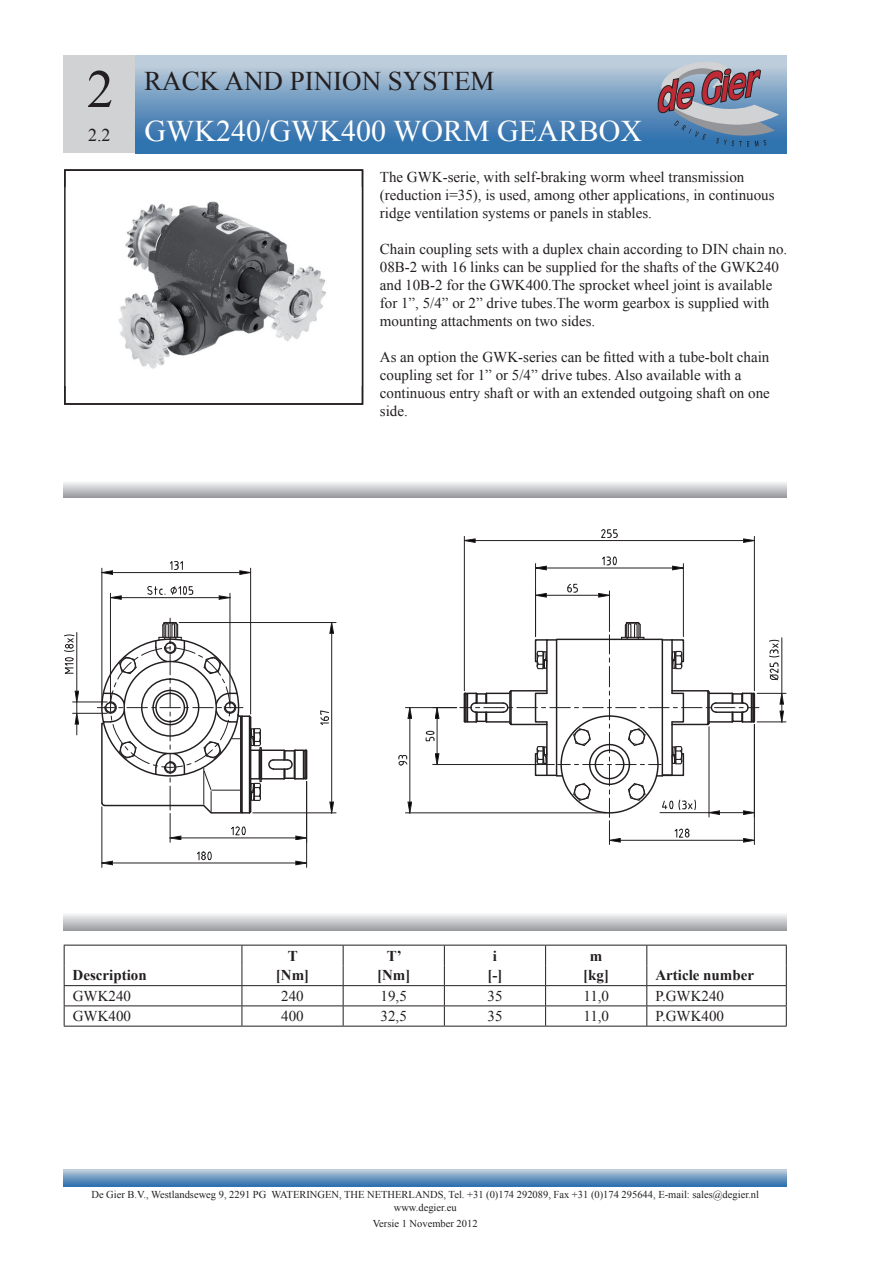
<style>
.page{position:relative;width:893px;height:1263px;background:#fff}
.page>*{position:absolute;margin:0;border:0;box-sizing:border-box;transform-origin:0 0}
.t1{font:54px "Times New Roman";color:#231f20}
.t2{font:30px "Times New Roman";color:#fff}
.t3{font:27px "Times New Roman";color:#231f20}
.t4{font:18px "Times New Roman";color:#231f20}
.t5{font:15px/18px "Times New Roman";color:#231f20}
.t6{font:700 15px "Times New Roman";color:#231f20}
.t7{font:10.5px/12.6px "Times New Roman";color:#231f20;text-align:center}
</style>
<div class="page">
<svg style="left:64px;top:1169px;width:723px;height:17px;background:#769ec3"></svg>
<div style="left:64px;top:55px;width:72px;height:98px;background:#d1d2d4"></div>
<div style="left:135px;top:55px;width:652px;height:98px;background:linear-gradient(to bottom,#c6d1dc,#1e66a8)"></div>
<svg style="left:657px;top:60px;width:122px;height:87px;background:#878da4"></svg>
<svg style="left:64px;top:914px;width:723px;height:16px;background:#c7c8cb"></svg>
<svg style="left:64px;top:482px;width:723px;height:15px;background:#c6c7ca"></svg>
<hr style="left:64px;top:945px;width:178px;height:1px;background:#231f20">
<hr style="left:242px;top:945px;width:101px;height:1px;background:#231f20">
<hr style="left:343px;top:945px;width:101px;height:1px;background:#231f20">
<hr style="left:444px;top:945px;width:102px;height:1px;background:#231f20">
<hr style="left:546px;top:945px;width:101px;height:1px;background:#231f20">
<hr style="left:647px;top:945px;width:140px;height:1px;background:#231f20">
<hr style="left:64px;top:985px;width:178px;height:1px;background:#231f20">
<hr style="left:242px;top:985px;width:101px;height:1px;background:#231f20">
<hr style="left:343px;top:985px;width:101px;height:1px;background:#231f20">
<hr style="left:444px;top:985px;width:102px;height:1px;background:#231f20">
<hr style="left:546px;top:985px;width:101px;height:1px;background:#231f20">
<hr style="left:647px;top:985px;width:140px;height:1px;background:#231f20">
<hr style="left:64px;top:1005px;width:178px;height:1px;background:#231f20">
<hr style="left:242px;top:1005px;width:101px;height:1px;background:#231f20">
<hr style="left:343px;top:1005px;width:101px;height:1px;background:#231f20">
<hr style="left:444px;top:1005px;width:102px;height:1px;background:#231f20">
<hr style="left:546px;top:1005px;width:101px;height:1px;background:#231f20">
<hr style="left:647px;top:1005px;width:140px;height:1px;background:#231f20">
<hr style="left:64px;top:1026px;width:178px;height:1px;background:#231f20">
<hr style="left:242px;top:1026px;width:101px;height:1px;background:#231f20">
<hr style="left:343px;top:1026px;width:101px;height:1px;background:#231f20">
<hr style="left:444px;top:1026px;width:102px;height:1px;background:#231f20">
<hr style="left:546px;top:1026px;width:101px;height:1px;background:#231f20">
<hr style="left:647px;top:1026px;width:140px;height:1px;background:#231f20">
<svg style="left:64px;top:945px;width:1px;height:81px"></svg>
<svg style="left:242px;top:945px;width:1px;height:81px"></svg>
<svg style="left:343px;top:945px;width:1px;height:81px"></svg>
<svg style="left:444px;top:945px;width:1px;height:81px"></svg>
<svg style="left:545px;top:945px;width:1px;height:81px"></svg>
<svg style="left:646px;top:945px;width:1px;height:81px"></svg>
<svg style="left:786px;top:945px;width:1px;height:81px"></svg>
<hr style="left:306px;top:781px;width:1px;height:86px;background:#231f20">
<hr style="left:101px;top:807px;width:1px;height:60px;background:#231f20">
<hr style="left:113px;top:862px;width:183px;height:1px;background:#231f20">
<svg style="left:296px;top:861px;width:11px;height:4px"></svg>
<svg style="left:102px;top:861px;width:11px;height:4px"></svg>
<svg style="left:197px;top:851px;width:15px;height:10px"></svg>
<svg style="left:97px;top:618px;width:212px;height:224px"></svg>
<div style="left:259px;top:747px;width:3px;height:35px;border:1px solid #231f20"></div>
<hr style="left:253px;top:812px;width:83px;height:1px;background:#231f20">
<hr style="left:179px;top:622px;width:157px;height:1px;background:#231f20">
<hr style="left:331px;top:633px;width:1px;height:169px;background:#231f20">
<svg style="left:330px;top:802px;width:4px;height:11px"></svg>
<svg style="left:330px;top:623px;width:4px;height:10px"></svg>
<svg style="left:320px;top:710px;width:10px;height:15px"></svg>
<hr style="left:229px;top:593px;width:1px;height:111px;background:#231f20">
<hr style="left:110px;top:593px;width:1px;height:111px;background:#231f20">
<hr style="left:121px;top:597px;width:98px;height:1px;background:#231f20">
<svg style="left:219px;top:596px;width:11px;height:3px"></svg>
<svg style="left:111px;top:596px;width:10px;height:3px"></svg>
<svg style="left:147px;top:586px;width:47px;height:9px"></svg>
<hr style="left:250px;top:568px;width:1px;height:146px;background:#231f20">
<hr style="left:101px;top:568px;width:1px;height:136px;background:#231f20">
<hr style="left:113px;top:572px;width:127px;height:1px;background:#231f20">
<svg style="left:240px;top:570px;width:11px;height:5px"></svg>
<svg style="left:102px;top:570px;width:11px;height:5px"></svg>
<svg style="left:169px;top:561px;width:14px;height:9px"></svg>
<hr style="left:73px;top:701px;width:34px;height:1px;background:#231f20">
<hr style="left:73px;top:713px;width:34px;height:1px;background:#231f20">
<hr style="left:76px;top:632px;width:1px;height:59px;background:#231f20">
<svg style="left:75px;top:691px;width:4px;height:44px"></svg>
<svg style="left:64px;top:635px;width:11px;height:39px"></svg>
<hr style="left:683px;top:564px;width:1px;height:73px;background:#231f20">
<hr style="left:535px;top:564px;width:1px;height:73px;background:#231f20">
<hr style="left:546px;top:567px;width:127px;height:1px;background:#231f20">
<svg style="left:672px;top:566px;width:12px;height:4px"></svg>
<svg style="left:536px;top:566px;width:10px;height:4px"></svg>
<svg style="left:602px;top:556px;width:15px;height:10px"></svg>
<hr style="left:754px;top:536px;width:1px;height:155px;background:#231f20">
<hr style="left:464px;top:536px;width:1px;height:155px;background:#231f20">
<hr style="left:475px;top:540px;width:269px;height:1px;background:#231f20">
<svg style="left:743px;top:539px;width:12px;height:3px"></svg>
<svg style="left:464px;top:539px;width:11px;height:3px"></svg>
<svg style="left:601px;top:529px;width:17px;height:9px"></svg>
<hr style="left:405px;top:812px;width:201px;height:1px;background:#231f20">
<hr style="left:405px;top:707px;width:52px;height:1px;background:#231f20">
<hr style="left:409px;top:718px;width:1px;height:84px;background:#231f20">
<svg style="left:408px;top:802px;width:4px;height:11px"></svg>
<svg style="left:408px;top:707px;width:4px;height:12px"></svg>
<svg style="left:398px;top:754px;width:10px;height:12px"></svg>
<hr style="left:609px;top:591px;width:1px;height:40px;background:#231f20">
<hr style="left:546px;top:595px;width:53px;height:1px;background:#231f20">
<svg style="left:536px;top:593px;width:10px;height:4px"></svg>
<svg style="left:598px;top:593px;width:11px;height:4px"></svg>
<svg style="left:567px;top:583px;width:11px;height:10px"></svg>
<hr style="left:249px;top:716px;width:1px;height:97px;background:#231f20">
<hr style="left:241px;top:716px;width:2px;height:97px;background:#231f20">
<svg style="left:425px;top:621px;width:361px;height:223px"></svg>
<hr style="left:671px;top:640px;width:2px;height:53px;background:#231f20">
<img style="left:118px;top:201px;width:208px;height:168px">
<div style="left:64px;top:169px;width:299px;height:236px;border:2px solid #231f20"></div>
<h1 class="t1" style="left:87px;top:53px;width:28px">2</h1>
<p class="t4" style="left:88px;top:123px;width:24px">2.2</p>
<h3 class="t3" style="left:144px;top:63px;width:352px">RACK AND PINION SYSTEM</h3>
<h2 class="t2" style="left:144px;top:110px;width:499px">GWK240/GWK400 WORM GEARBOX</h2>
<p class="t5" style="left:380px;top:167px;width:396px">The GWK-serie, with self-braking worm wheel transmission (reduction i=35), is used, among other applications, in continuous ridge ventilation systems or panels in stables.</p>
<p class="t5" style="left:380px;top:239px;width:409px">Chain coupling sets with a duplex chain according to DIN chain no.<br>08B-2 with 16 links can be supplied for the shafts of the GWK240 and 10B-2 for the GWK400.The sprocket wheel joint is available for 1”, 5/4” or 2” drive tubes.The worm gearbox is supplied with mounting attachments on two sides.</p>
<p class="t5" style="left:380px;top:347px;width:391px">As an option the GWK-series can be fitted with a tube-bolt chain coupling set for 1” or 5/4” drive tubes. Also available with a continuous entry shaft or with an extended outgoing shaft on one side.</p>
<p class="t6" style="left:288px;top:945px;width:12px">T</p>
<p class="t6" style="left:387px;top:945px;width:17px">T’</p>
<p class="t6" style="left:493px;top:945px;width:6px">i</p>
<p class="t6" style="left:590px;top:945px;width:14px">m</p>
<p class="t6" style="left:73px;top:965px;width:76px">Description</p>
<p class="t6" style="left:276px;top:965px;width:35px">[Nm]</p>
<p class="t6" style="left:377px;top:965px;width:35px">[Nm]</p>
<p class="t6" style="left:487px;top:965px;width:16px">[-]</p>
<p class="t6" style="left:583px;top:965px;width:27px">[kg]</p>
<p class="t6" style="left:655px;top:965px;width:100px">Article number</p>
<p class="t5" style="left:73px;top:987px;width:60px">GWK240</p>
<p class="t5" style="left:281px;top:987px;width:24px">240</p>
<p class="t5" style="left:381px;top:987px;width:28px">19,5</p>
<p class="t5" style="left:487px;top:987px;width:16px">35</p>
<p class="t5" style="left:583px;top:987px;width:27px">11,0</p>
<p class="t5" style="left:655px;top:987px;width:70px">P.GWK240</p>
<p class="t5" style="left:73px;top:1007px;width:60px">GWK400</p>
<p class="t5" style="left:281px;top:1007px;width:24px">400</p>
<p class="t5" style="left:381px;top:1007px;width:28px">32,5</p>
<p class="t5" style="left:487px;top:1007px;width:16px">35</p>
<p class="t5" style="left:583px;top:1007px;width:27px">11,0</p>
<p class="t5" style="left:655px;top:1007px;width:70px">P.GWK400</p>
<p class="t7" style="left:91px;top:1188px;width:669px">De Gier B.V., Westlandseweg 9, 2291 PG WATERINGEN, THE NETHERLANDS, Tel. +31 (0)174 292089, Fax +31 (0)174 295644, E-mail: sales@degier.nl www.degier.eu</p>
<p class="t7" style="left:373px;top:1217px;width:106px">Versie 1 November 2012</p>
</div>
